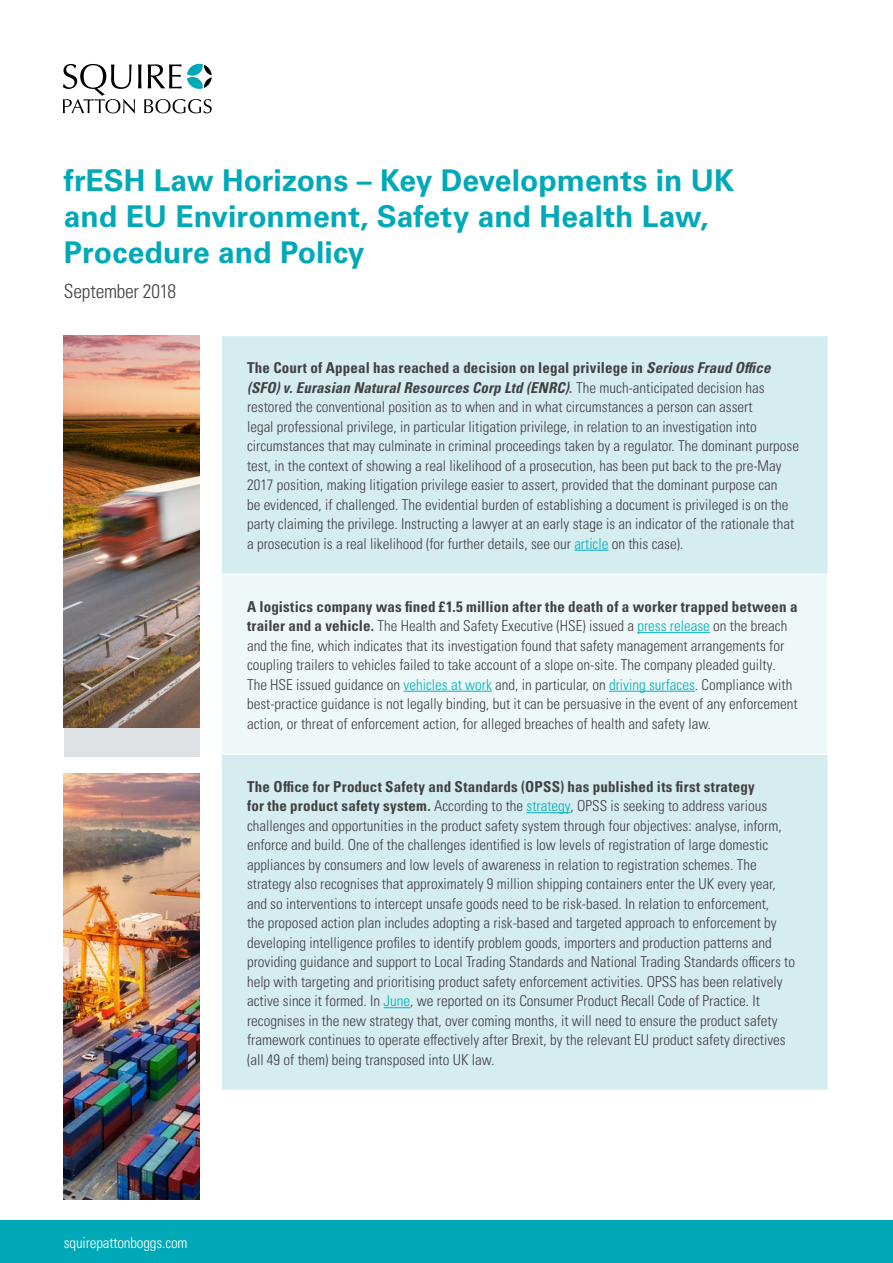
<style>
.page{position:relative;width:893px;height:1263px;background:#fff}
.page>*{position:absolute;margin:0;border:0;box-sizing:border-box;transform-origin:0 0}
.t1{font:700 30px/36px "Univers LTCYR 65";color:#00a9b7}
.t2{font:19.5px "Univers LTCYR 47 Light Cond";letter-spacing:-.015em;color:#414042}
.Body{font:15px/19.5px "Univers LTCYR 47 Light Cond";color:#414042}
.t3{font:15px "Univers LTCYR 47 Light Cond";letter-spacing:-.01em;color:#fff}
.s1{font-family:"Univers LTCYR 67 Bold Cond"}
.s2{font-family:"Univers LTCYR 67 Bold Cond Obl"}
.s3{font-family:"Arial";font-weight:700;font-size:13.5px;color:#6e6e6e}
.s4{color:#00afbc}
</style>
<div class="page">
<div style="left:0;top:1220px;width:893px;height:43px;background:#00a9b7"></div>
<svg style="left:63px;top:64px;width:149px;height:49px"></svg>
<img style="left:64px;top:773px;width:136px;height:426px">
<div style="left:64px;top:335px;width:136px;height:422px;background:#dee2e4"></div>
<img style="left:64px;top:335px;width:136px;height:392px">
<div style="left:222px;top:336px;width:606px;height:754px;background:#d6edf0"></div>
<div style="left:221px;top:574px;width:607px;height:180px;background:#eff8f8"></div>
<hr style="left:221px;top:574px;width:607px;height:1px;background:#fff">
<hr style="left:221px;top:574px;width:1px;height:180px;background:#fff">
<hr style="left:221px;top:754px;width:607px;height:1px;background:#fff">
<hr style="left:574px;top:550px;width:34px;height:1px;background:#00afbc">
<hr style="left:637px;top:632px;width:73px;height:1px;background:#00afbc">
<hr style="left:404px;top:691px;width:88px;height:1px;background:#00afbc">
<hr style="left:609px;top:691px;width:86px;height:1px;background:#00afbc">
<hr style="left:526px;top:812px;width:45px;height:1px;background:#00afbc">
<svg style="left:384px;top:1007px;width:26px;height:1px"></svg>
<p class="t1" style="left:64px;top:161px;width:672px">frESH Law Horizons – Key Developments in UK and EU Environment, Safety and Health Law,<br>Procedure and Policy</p>
<p class="t2" style="left:64px;top:278px;width:114px">September 2018</p>
<p class="Body" style="left:247px;top:357px;width:553px"><span class="s1">The Court of Appeal has reached a decision on legal privilege in</span> <span class="s2">Serious Fraud Office (SFO) v. Eurasian Natural Resources Corp Ltd (ENRC)</span><span class="s3">.</span> The much-anticipated decision has restored the conventional position as to when and in what circumstances a person can assert<br>legal professional privilege, in particular litigation privilege, in relation to an investigation into circumstances that may culminate in criminal proceedings taken by a regulator. The dominant purpose test, in the context of showing a real likelihood of a prosecution, has been put back to the pre-May 2017 position, making litigation privilege easier to assert, provided that the dominant purpose can<br>be evidenced, if challenged. The evidential burden of establishing a document is privileged is on the party claiming the privilege. Instructing a lawyer at an early stage is an indicator of the rationale that a prosecution is a real likelihood (for further details, see our <span class="s4">article</span> on this case).</p>
<p class="Body" style="left:247px;top:596px;width:552px"><span class="s1">A logistics company was fined £1.5 million after the death of a worker trapped between a trailer and a vehicle.</span> The Health and Safety Executive (HSE) issued a <span class="s4">press release</span> on the breach and the fine, which indicates that its investigation found that safety management arrangements for coupling trailers to vehicles failed to take account of a slope on-site. The company pleaded guilty.<br>The HSE issued guidance on <span class="s4">vehicles at work</span> and, in particular, on <span class="s4">driving surfaces</span>. Compliance with best-practice guidance is not legally binding, but it can be persuasive in the event of any enforcement action, or threat of enforcement action, for alleged breaches of health and safety law.</p>
<p class="Body" style="left:247px;top:776px;width:550px"><span class="s1">The Office for Product Safety and Standards (OPSS) has published its first strategy<br>for the product safety system.</span> According to the <span class="s4">strategy</span>, OPSS is seeking to address various challenges and opportunities in the product safety system through four objectives: analyse, inform, enforce and build. One of the challenges identified is low levels of registration of large domestic appliances by consumers and low levels of awareness in relation to registration schemes. The strategy also recognises that approximately 9 million shipping containers enter the UK every year, and so interventions to intercept unsafe goods need to be risk-based. In relation to enforcement,<br>the proposed action plan includes adopting a risk-based and targeted approach to enforcement by developing intelligence profiles to identify problem goods, importers and production patterns and providing guidance and support to Local Trading Standards and National Trading Standards officers to help with targeting and prioritising product safety enforcement activities. OPSS has been relatively active since it formed. In <span class="s4">June</span>, we reported on its Consumer Product Recall Code of Practice. It recognises in the new strategy that, over coming months, it will need to ensure the product safety framework continues to operate effectively after Brexit, by the relevant EU product safety directives (all 49 of them) being transposed into UK law.</p>
<p class="t3" style="left:64px;top:1232px;width:125px">squirepattonboggs.com</p>
</div>
